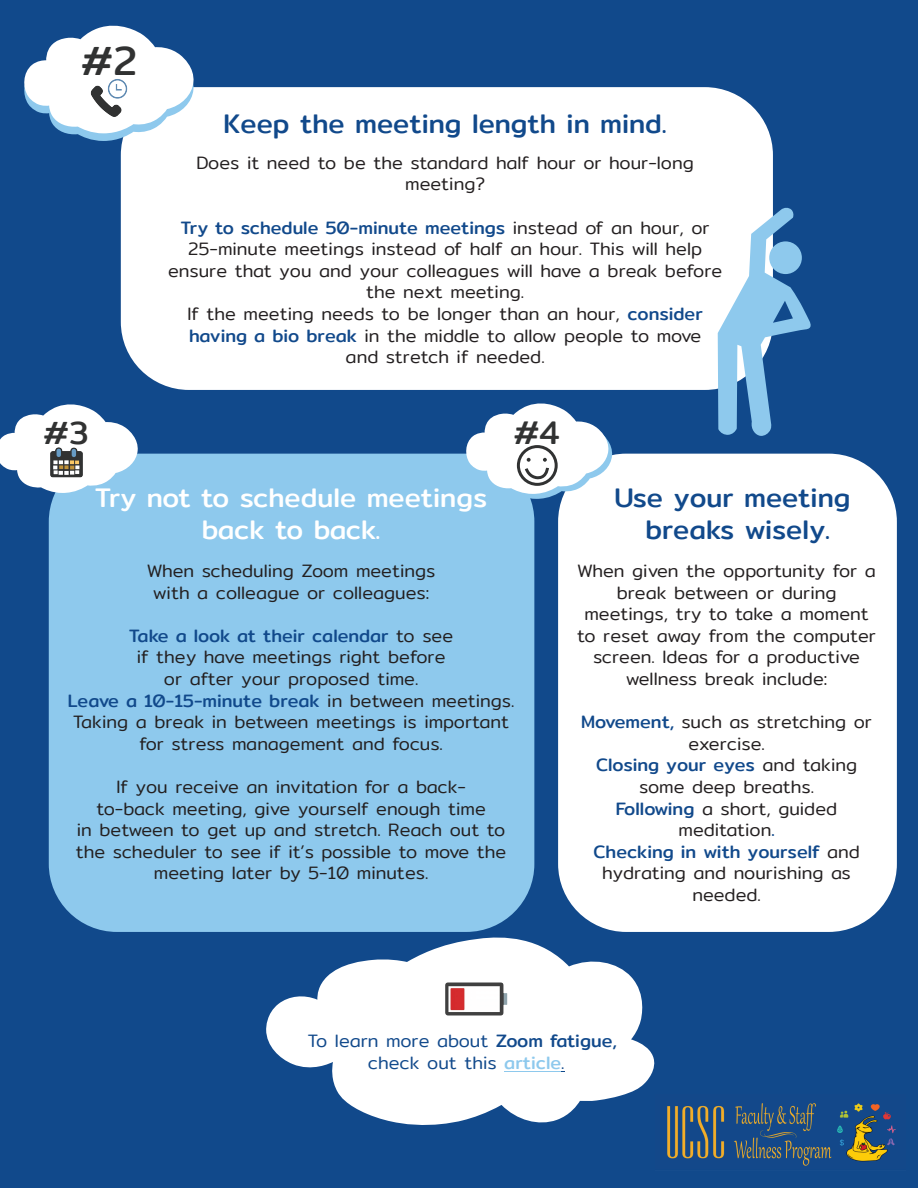
<style>
.page{position:relative;width:918px;height:1188px;background:#11498b}
.page>*{position:absolute;margin:0;border:0;box-sizing:border-box;transform-origin:0 0}
.t1{font:40.8px "Mitr";color:#313232}
.t2{font:32.85px "Mitr";color:#313232}
.t3{font:32.1px "Mitr";color:#313232}
.t4{font:27px/32.4px "Mitr";color:#11498b;text-align:center}
.t5{font:27px/32.4px "Mitr";color:#fff;text-align:center}
.t6{font:300 18px/21.6px "Mitr";color:#231f20;text-align:center}
.t7{font:300 18px/21.6px "Mitr";color:#11498b;text-align:center}
.s1{font-weight:400;color:#11498b}
.s2{font-weight:400}
.s3{font-weight:400;color:#8ec9ed}
</style>
<div class="page">
<div style="left:49px;top:454px;width:485px;height:478px;background:#8ec9ed;border-radius:68px"></div>
<svg style="left:0;top:404px;width:139px;height:89px"></svg>
<img style="left:44px;top:440px;width:45px;height:46px">
<div style="left:558px;top:454px;width:339px;height:478px;background:#fff;border-radius:68px"></div>
<div style="left:121px;top:87px;width:652px;height:303px;background:#fff;border-radius:68px"></div>
<svg style="left:24px;top:25px;width:171px;height:116px"></svg>
<img style="left:79px;top:69px;width:59px;height:58px">
<svg style="left:266px;top:937px;width:389px;height:188px;fill:#fff"></svg>
<img style="left:445px;top:982px;width:62px;height:34px">
<svg style="left:464px;top:403px;width:149px;height:96px"></svg>
<svg style="left:718px;top:207px;width:93px;height:229px"></svg>
<img style="left:667px;top:1103px;width:229px;height:63px">
<hr style="left:504px;top:1071px;width:57px;height:1px;background:#8ec9ed">
<h1 class="t1" style="left:81px;top:31px;width:57px">#2</h1>
<h3 class="t3" style="left:43px;top:409px;width:47px">#3</h3>
<h3 class="t4" style="left:224px;top:108px;width:445px">Keep the meeting length in mind.</h3>
<p class="t6" style="left:197px;top:152px;width:499px">Does it need to be the standard half hour or hour-long meeting?</p>
<p class="t6" style="left:168px;top:216px;width:556px"><span class="s1">Try to schedule 50-minute meetings</span> instead of an hour, or 25-minute meetings instead of half an hour. This will help ensure that you and your colleagues will have a break before the next meeting.<br>If the meeting needs to be longer than an hour, <span class="s1">consider having a bio break</span> in the middle to allow people to move<br>and stretch if needed.</p>
<h2 class="t2" style="left:513px;top:408px;width:48px">#4</h2>
<h3 class="t5" style="left:95px;top:481px;width:393px">Try not to schedule meetings back to back.</h3>
<p class="t6" style="left:147px;top:560px;width:290px">When scheduling Zoom meetings with a colleague or colleagues:</p>
<p class="t6" style="left:68px;top:625px;width:448px"><span class="s1">Take a look at their calendar</span> to see<br>if they have meetings right before<br>or after your proposed time.<br><span class="s1">Leave a 10-15-minute break</span> in between meetings.<br>Taking a break in between meetings is important for stress management and focus.</p>
<p class="t6" style="left:76px;top:776px;width:432px">If you receive an invitation for a back-<br>to-back meeting, give yourself enough time<br>in between to get up and stretch. Reach out to the scheduler to see if it’s possible to move the meeting later by 5-10 minutes.</p>
<h3 class="t4" style="left:614px;top:481px;width:237px">Use your meeting breaks wisely.</h3>
<p class="t6" style="left:577px;top:560px;width:300px">When given the opportunity for a break between or during meetings, try to take a moment to reset away from the computer screen. Ideas for a productive wellness break include:</p>
<p class="t6" style="left:581px;top:711px;width:292px"><span class="s1">Movement,</span> such as stretching or exercise.<br><span class="s1">Closing your eyes</span> and taking some deep breaths.<br><span class="s1">Following</span> a short, guided meditation<span class="s1">.<br>Checking in with yourself</span> and hydrating and nourishing as needed.</p>
<p class="t7" style="left:308px;top:1030px;width:310px">To learn more about <span class="s2">Zoom fatigue, </span>check out this <span class="s3">article</span>.</p>
</div>
